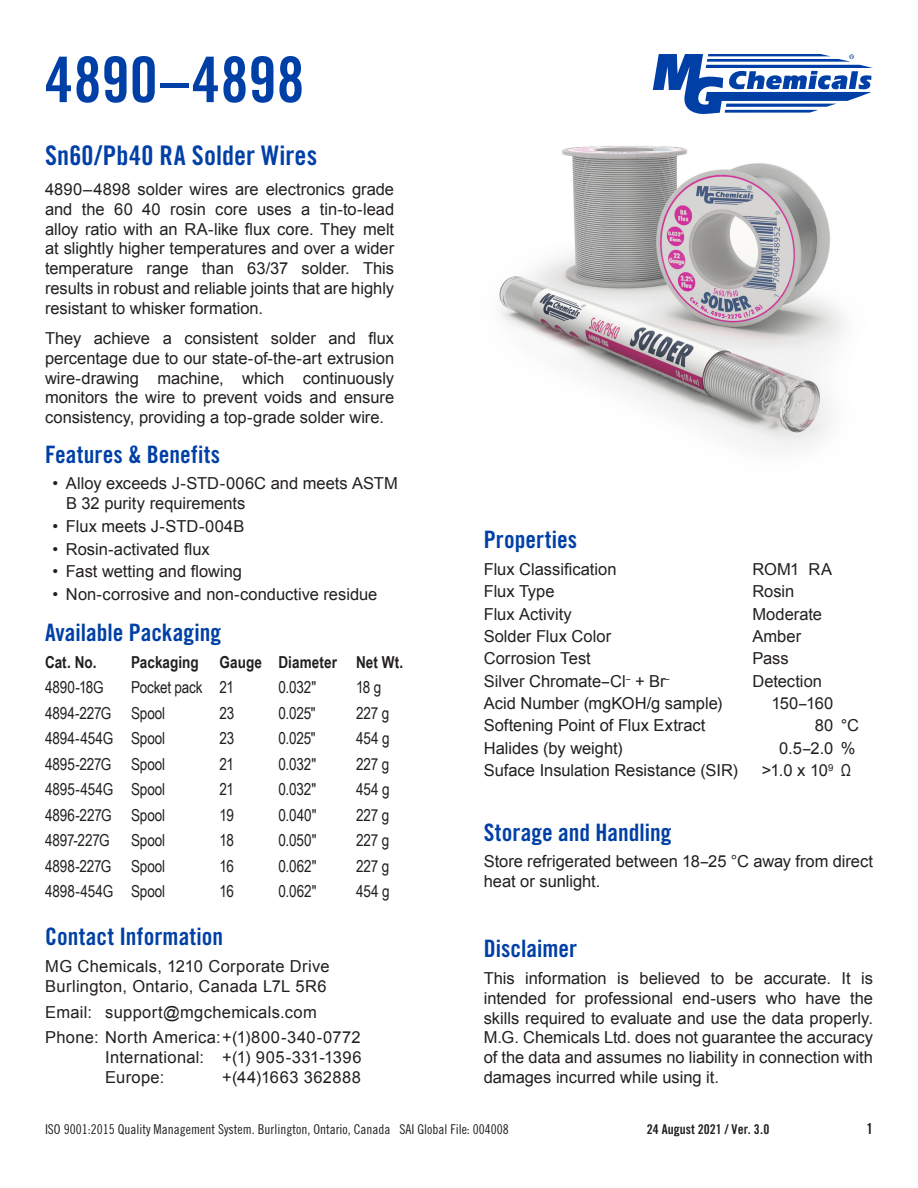
<style>
.page{position:relative;width:918px;height:1188px;background:#fff}
.page>*{position:absolute;margin:0;border:0;box-sizing:border-box;transform-origin:0 0}
.t1{font:63px "Trade Gothic Bold Cond Twenty";letter-spacing:.005em;color:#0040a6}
.Product_Name_Descrip{font:27px "Trade Gothic Bold Cond Twenty";letter-spacing:.01em;color:#0040a6}
.H2_space_after{font:24px "Trade Gothic Bold Cond Twenty";color:#0040a6}
.Body_Text{font:16.5px/19.8px "Arial";color:#231f20;text-align:justify}
.Body_Text_1st_Paragr{font:16.5px/19.8px "Arial";color:#231f20;text-align:justify}
.Properties_List{font:16.5px "Arial";color:#231f20}
.Table_Body_Text{font:16.5px "Arial Narrow";letter-spacing:-.005em;color:#231f20}
.Contact_Information{font:16.5px "Arial";letter-spacing:.02em;color:#231f20}
.Bullet_List_-_Featur{font:16.5px/19.8px "Arial";color:#231f20}
.Table_Heading{font:700 16.5px "Arial Narrow";letter-spacing:.005em;color:#231f20}
.t2{font:15px "Trade Gothic Bold Cond Twenty";color:#231f20}
.t3{font:13.5px "Trade Gothic LT Std Cn 18";color:#231f20}
.t4{font:13.5px "Trade Gothic Bold Cond Twenty";color:#231f20}
.s1{font-family:"Arial Narrow"}
</style>
<div class="page">
<svg style="left:653px;top:54px;width:220px;height:60px"></svg>
<img style="left:499px;top:145px;width:345px;height:304px">
<h1 class="t1" style="left:45px;top:41px;width:261px">4890<span class="s1">–</span>4898</h1>
<p class="Product_Name_Descrip" style="left:45px;top:139px;width:274px">Sn60/Pb40 RA Solder Wires</p>
<p class="Body_Text" style="left:45px;top:179px;width:351px">4890–4898 solder wires are electronics grade and the 60 40 rosin core uses a tin-to-lead alloy ratio with an RA-like flux core. They melt at slightly higher temperatures and over a wider temperature range than 63/37 solder. This results in robust and reliable joints that are highly resistant to whisker formation.</p>
<p class="Body_Text" style="left:45px;top:329px;width:351px">They achieve a consistent solder and flux percentage due to our state-of-the-art extrusion wire-drawing machine, which continuously monitors the wire to prevent voids and ensure consistency, providing a top-grade solder wire.</p>
<p class="H2_space_after" style="left:45px;top:440px;width:177px">Features &amp; Benefits</p>
<p class="Bullet_List_-_Featur" style="left:66px;top:474px;width:333px;text-indent:-14px">• Alloy exceeds J-STD-006C and meets ASTM<br>B 32 purity requirements</p>
<p class="Bullet_List_-_Featur" style="left:52px;top:516px;width:193px">• Flux meets J-STD-004B</p>
<p class="Bullet_List_-_Featur" style="left:52px;top:539px;width:159px">• Rosin-activated flux</p>
<p class="Bullet_List_-_Featur" style="left:52px;top:562px;width:191px">• Fast wetting and flowing</p>
<p class="Bullet_List_-_Featur" style="left:52px;top:585px;width:326px">• Non-corrosive and non-conductive residue</p>
<p class="H2_space_after" style="left:45px;top:618px;width:178px">Available Packaging</p>
<p class="Table_Heading" style="left:45px;top:650px;width:53px">Cat. No.</p>
<p class="Table_Heading" style="left:131px;top:650px;width:69px">Packaging</p>
<p class="Table_Heading" style="left:220px;top:650px;width:44px">Gauge</p>
<p class="Table_Heading" style="left:278px;top:650px;width:60px">Diameter</p>
<p class="Table_Heading" style="left:356px;top:650px;width:49px">Net Wt.</p>
<p class="Table_Body_Text" style="left:45px;top:676px;width:60px">4890-18G</p>
<p class="Table_Body_Text" style="left:131px;top:676px;width:73px">Pocket pack</p>
<p class="Table_Body_Text" style="left:220px;top:676px;width:16px">21</p>
<p class="Table_Body_Text" style="left:278px;top:676px;width:39px">0.032″</p>
<p class="Table_Body_Text" style="left:356px;top:676px;width:27px">18 g</p>
<p class="Table_Body_Text" style="left:45px;top:701px;width:68px">4894-227G</p>
<p class="Table_Body_Text" style="left:131px;top:701px;width:36px">Spool</p>
<p class="Table_Body_Text" style="left:220px;top:701px;width:16px">23</p>
<p class="Table_Body_Text" style="left:278px;top:701px;width:39px">0.025″</p>
<p class="Table_Body_Text" style="left:356px;top:701px;width:35px">227 g</p>
<p class="Table_Body_Text" style="left:45px;top:727px;width:70px">4894-454G</p>
<p class="Table_Body_Text" style="left:131px;top:727px;width:36px">Spool</p>
<p class="Table_Body_Text" style="left:220px;top:727px;width:16px">23</p>
<p class="Table_Body_Text" style="left:278px;top:727px;width:39px">0.025″</p>
<p class="Table_Body_Text" style="left:356px;top:727px;width:35px">454 g</p>
<p class="Table_Body_Text" style="left:45px;top:752px;width:68px">4895-227G</p>
<p class="Table_Body_Text" style="left:131px;top:752px;width:36px">Spool</p>
<p class="Table_Body_Text" style="left:220px;top:752px;width:16px">21</p>
<p class="Table_Body_Text" style="left:278px;top:752px;width:39px">0.032″</p>
<p class="Table_Body_Text" style="left:356px;top:752px;width:35px">227 g</p>
<p class="Table_Body_Text" style="left:45px;top:778px;width:70px">4895-454G</p>
<p class="Table_Body_Text" style="left:131px;top:778px;width:36px">Spool</p>
<p class="Table_Body_Text" style="left:220px;top:778px;width:16px">21</p>
<p class="Table_Body_Text" style="left:278px;top:778px;width:39px">0.032″</p>
<p class="Table_Body_Text" style="left:356px;top:778px;width:35px">454 g</p>
<p class="Table_Body_Text" style="left:45px;top:803px;width:68px">4896-227G</p>
<p class="Table_Body_Text" style="left:131px;top:803px;width:36px">Spool</p>
<p class="Table_Body_Text" style="left:220px;top:803px;width:16px">19</p>
<p class="Table_Body_Text" style="left:278px;top:803px;width:40px">0.040″</p>
<p class="Table_Body_Text" style="left:356px;top:803px;width:35px">227 g</p>
<p class="Table_Body_Text" style="left:45px;top:829px;width:66px">4897-227G</p>
<p class="Table_Body_Text" style="left:131px;top:829px;width:36px">Spool</p>
<p class="Table_Body_Text" style="left:220px;top:829px;width:16px">18</p>
<p class="Table_Body_Text" style="left:278px;top:829px;width:40px">0.050″</p>
<p class="Table_Body_Text" style="left:356px;top:829px;width:35px">227 g</p>
<p class="Table_Body_Text" style="left:45px;top:854px;width:68px">4898-227G</p>
<p class="Table_Body_Text" style="left:131px;top:854px;width:36px">Spool</p>
<p class="Table_Body_Text" style="left:220px;top:854px;width:16px">16</p>
<p class="Table_Body_Text" style="left:278px;top:854px;width:40px">0.062″</p>
<p class="Table_Body_Text" style="left:356px;top:854px;width:35px">227 g</p>
<p class="Table_Body_Text" style="left:45px;top:880px;width:70px">4898-454G</p>
<p class="Table_Body_Text" style="left:131px;top:880px;width:36px">Spool</p>
<p class="Table_Body_Text" style="left:220px;top:880px;width:16px">16</p>
<p class="Table_Body_Text" style="left:278px;top:880px;width:40px">0.062″</p>
<p class="Table_Body_Text" style="left:356px;top:880px;width:35px">454 g</p>
<p class="H2_space_after" style="left:45px;top:922px;width:179px">Contact Information</p>
<p class="Contact_Information" style="left:45px;top:955px;width:286px">MG Chemicals, 1210 Corporate Drive</p>
<p class="Contact_Information" style="left:45px;top:975px;width:283px">Burlington, Ontario, Canada L7L 5R6</p>
<p class="Contact_Information" style="left:45px;top:1001px;width:273px">Email: support@mgchemicals.com</p>
<p class="Contact_Information" style="left:45px;top:1027px;width:317px">Phone: North America:+(1)800-340-0772</p>
<p class="Contact_Information" style="left:105px;top:1047px;width:258px">International: +(1) 905-331-1396</p>
<p class="Contact_Information" style="left:105px;top:1066px;width:60px">Europe:</p>
<p class="Contact_Information" style="left:222px;top:1066px;width:140px">+(44)1663 362888</p>
<p class="H2_space_after" style="left:484px;top:525px;width:95px">Properties</p>
<p class="Properties_List" style="left:484px;top:558px;width:134px">Flux Classification</p>
<p class="Properties_List" style="left:752px;top:558px;width:81px">ROM1 RA</p>
<p class="Properties_List" style="left:484px;top:581px;width:72px">Flux Type</p>
<p class="Properties_List" style="left:752px;top:581px;width:43px">Rosin</p>
<p class="Properties_List" style="left:484px;top:603px;width:90px">Flux Activity</p>
<p class="Properties_List" style="left:752px;top:603px;width:71px">Moderate</p>
<p class="Properties_List" style="left:484px;top:625px;width:129px">Solder Flux Color</p>
<p class="Properties_List" style="left:752px;top:625px;width:50px">Amber</p>
<p class="Properties_List" style="left:484px;top:648px;width:109px">Corrosion Test</p>
<p class="Properties_List" style="left:752px;top:648px;width:38px">Pass</p>
<p class="Properties_List" style="left:484px;top:670px;width:187px">Silver Chromate<span class="s1">–</span>Cl<sup>–</sup> + Br<sup>–</sup></p>
<p class="Properties_List" style="left:752px;top:670px;width:71px">Detection</p>
<p class="Properties_List" style="left:484px;top:692px;width:240px">Acid Number (mgKOH/g sample)</p>
<p class="Properties_List" style="left:772px;top:692px;width:63px">150<span class="s1">–</span>160</p>
<p class="Properties_List" style="left:484px;top:715px;width:223px">Softening Point of Flux Extract</p>
<p class="Properties_List" style="left:815px;top:715px;width:46px">80 <span class="s1">°</span>C</p>
<p class="Properties_List" style="left:484px;top:737px;width:140px">Halides (by weight)</p>
<p class="Properties_List" style="left:779px;top:737px;width:78px">0.5<span class="s1">–</span>2.0 %</p>
<p class="Properties_List" style="left:484px;top:759px;width:256px">Suface Insulation Resistance (SIR)</p>
<p class="Properties_List" style="left:762px;top:759px;width:91px">&gt;1.0 x 10<sup>9</sup> <span class="s1">Ω</span></p>
<p class="H2_space_after" style="left:484px;top:818px;width:189px">Storage and Handling</p>
<p class="Body_Text_1st_Paragr" style="left:484px;top:852px;width:391px">Store refrigerated between 18<span class="s1">–</span>25 °C away from direct heat or sunlight.</p>
<p class="H2_space_after" style="left:484px;top:934px;width:95px">Disclaimer</p>
<p class="Body_Text_1st_Paragr" style="left:484px;top:968px;width:391px">This information is believed to be accurate. It is intended for professional end-users who have the skills required to evaluate and use the data properly.<br>M.G. Chemicals Ltd. does not guarantee the accuracy of the data and assumes no liability in connection with damages incurred while using it.</p>
<p class="t3" style="left:45px;top:1121px;width:465px">ISO 9001:2015 Quality Management System. Burlington, Ontario, Canada SAI Global File: 004008</p>
<p class="t4" style="left:647px;top:1121px;width:124px">24 August 2021 / Ver. 3.0</p>
<p class="t2" style="left:866px;top:1120px;width:8px">1</p>
</div>
